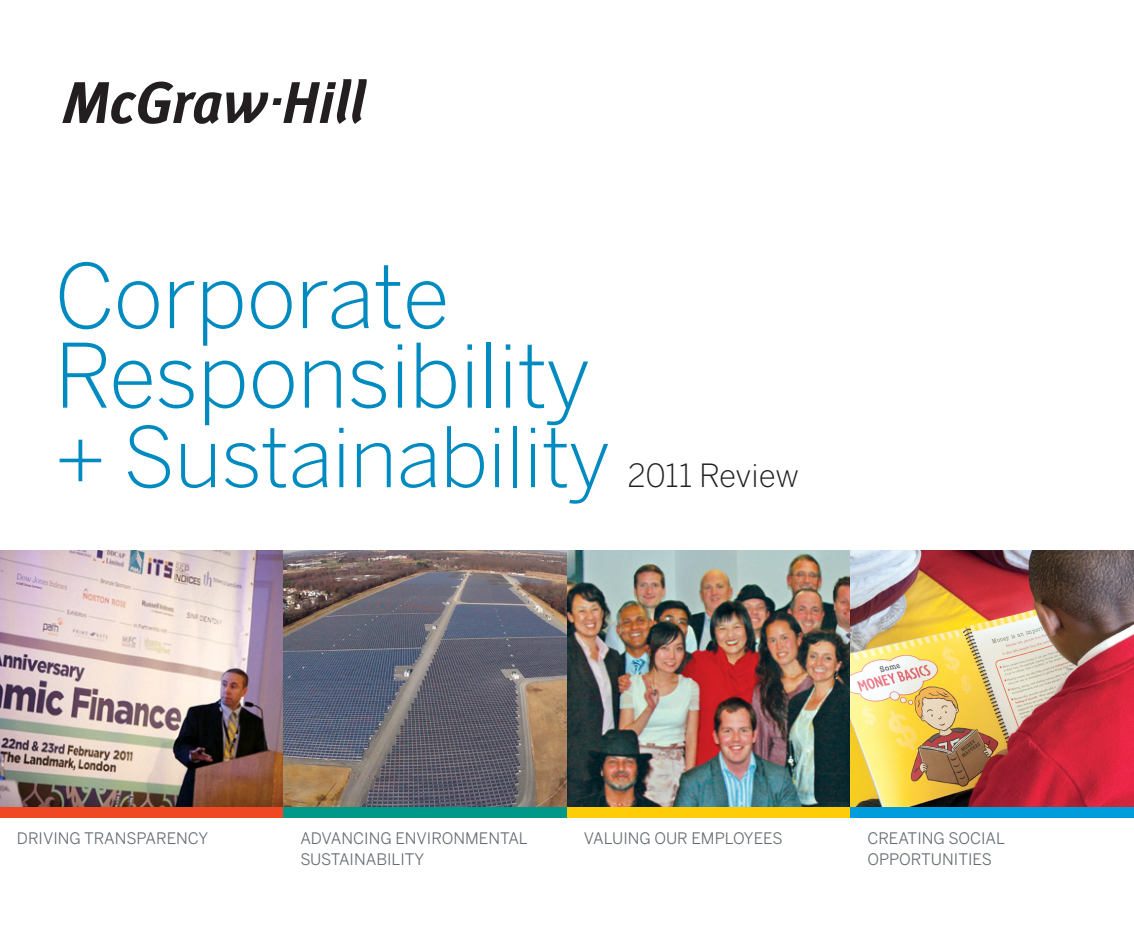
<style>
.page{position:relative;width:1134px;height:945px;background:#fff}
.page>*{position:absolute;margin:0;border:0;box-sizing:border-box;transform-origin:0 0}
.t1{font:300 87.85px/79.5px "Benton Sans";letter-spacing:-.01em;color:#008bc0}
.t2{font:300 82.42px "Benton Sans";letter-spacing:-.01em;color:#008bc0}
.t3{font:300 31.68px "Benton Sans";letter-spacing:-.01em;color:#231f20}
.t4{font:15.75px/21px "Benton Sans";color:#636a6f}
</style>
<div class="page">
<svg style="left:62px;top:79px;width:305px;height:45px"></svg>
<img style="left:0;top:550px;width:284px;height:257px">
<div style="left:0;top:807px;width:284px;height:11px;background:#f04822"></div>
<img style="left:284px;top:550px;width:283px;height:257px">
<div style="left:284px;top:807px;width:283px;height:11px;background:#009888"></div>
<img style="left:567px;top:550px;width:283px;height:257px">
<div style="left:567px;top:807px;width:283px;height:11px;background:#fecd08"></div>
<img style="left:850px;top:550px;width:284px;height:257px">
<div style="left:850px;top:807px;width:284px;height:11px;background:#009ddc"></div>
<p class="t1" style="left:54px;top:258px;width:538px">Corporate<br>Responsibility</p>
<p class="t2" style="left:54px;top:409px;width:558px">+ Sustainability</p>
<p class="t3" style="left:628px;top:457px;width:173px">2011 Review</p>
<p class="t4" style="left:17px;top:828px;width:193px">DRIVING TRANSPARENCY</p>
<p class="t4" style="left:300px;top:828px;width:229px">ADVANCING ENVIRONMENTAL<br>SUSTAINABILITY</p>
<p class="t4" style="left:584px;top:828px;width:11px">VALUING</p>
<p class="t4" style="left:655px;top:828px;width:12px">OUR</p>
<p class="t4" style="left:691px;top:828px;width:11px">EMPLOYEES</p>
<p class="t4" style="left:867px;top:828px;width:139px">CREATING SOCIAL<br>OPPORTUNITIES</p>
</div>
